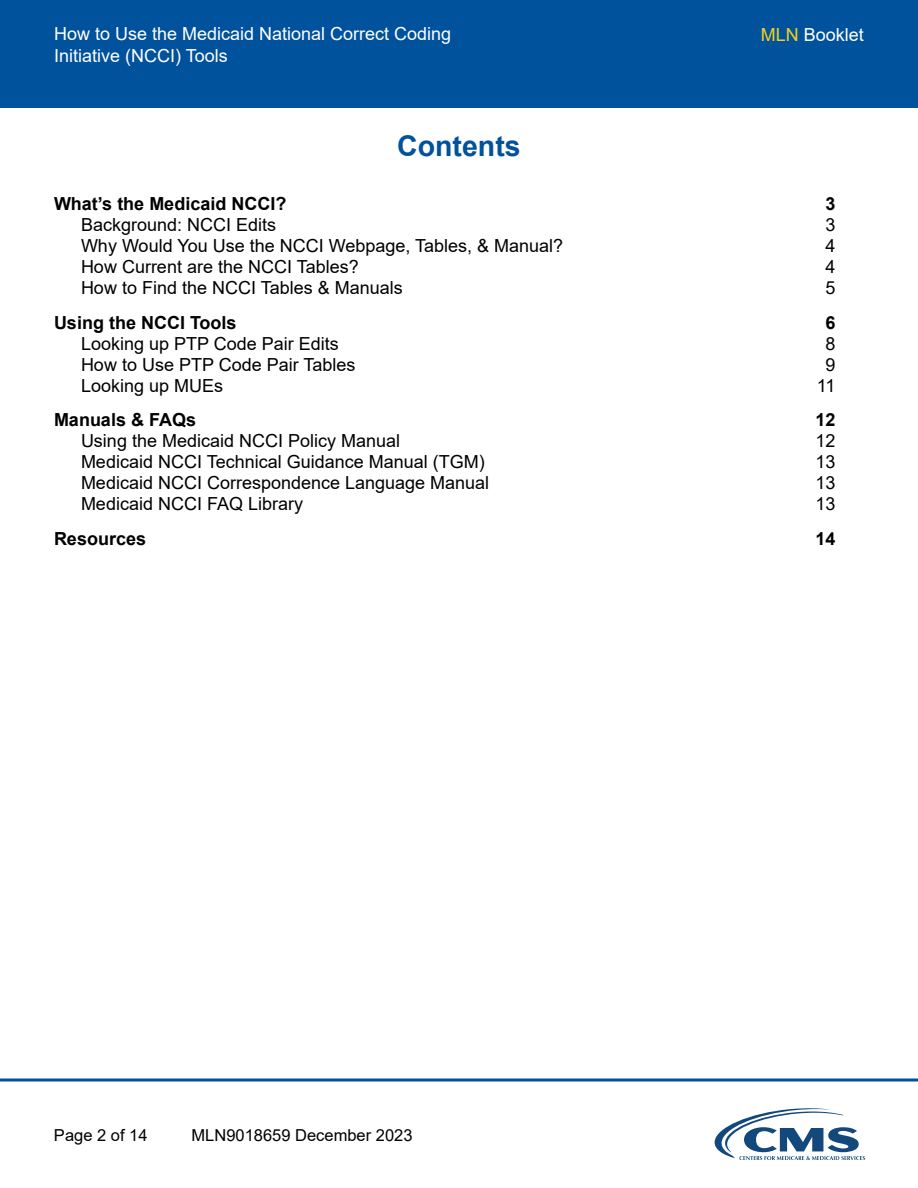
<style>
.page{position:relative;width:918px;height:1188px;background:#fff}
.page>*{position:absolute;margin:0;border:0;box-sizing:border-box;transform-origin:0 0}
.TOC_Title{font:700 28.5px "Arial";color:#00529c}
.t1{font:18px "Arial";color:#000}
.t2{font:18px "Arial";color:#fff}
.t3{font:700 18px "Arial";color:#000}
.t4{font:16.5px "Arial";color:#000}
.s1{color:#f3cf1e}
</style>
<div class="page">
<div style="left:0;top:0;width:918px;height:108px;background:#00529c"></div>
<svg style="left:714px;top:1108px;width:151px;height:52px"></svg>
<svg style="left:0;top:1078px;width:918px;height:4px;background:#3f7db4"></svg>
<p class="t2" style="left:54px;top:21px;width:399px">How to Use the Medicaid National Correct Coding</p>
<p class="t2" style="left:761px;top:22px;width:105px"><span class="s1">MLN</span> Booklet</p>
<p class="t2" style="left:54px;top:43px;width:175px">Initiative (NCCI) Tools</p>
<p class="TOC_Title" style="left:397px;top:126px;width:125px">Contents</p>
<p class="t3" style="left:54px;top:191px;width:234px">What’s the Medicaid NCCI?</p>
<p class="t3" style="left:825px;top:191px;width:12px">3</p>
<p class="t1" style="left:81px;top:213px;width:197px">Background: NCCI Edits</p>
<p class="t1" style="left:825px;top:213px;width:12px">3</p>
<p class="t1" style="left:81px;top:234px;width:484px">Why Would You Use the NCCI Webpage, Tables, &amp; Manual?</p>
<p class="t1" style="left:825px;top:234px;width:12px">4</p>
<p class="t1" style="left:81px;top:255px;width:279px">How Current are the NCCI Tables?</p>
<p class="t1" style="left:825px;top:255px;width:12px">4</p>
<p class="t1" style="left:81px;top:276px;width:323px">How to Find the NCCI Tables &amp; Manuals</p>
<p class="t1" style="left:825px;top:276px;width:12px">5</p>
<p class="t3" style="left:54px;top:310px;width:184px">Using the NCCI Tools</p>
<p class="t3" style="left:825px;top:310px;width:12px">6</p>
<p class="t1" style="left:81px;top:331px;width:259px">Looking up PTP Code Pair Edits</p>
<p class="t1" style="left:825px;top:331px;width:12px">8</p>
<p class="t1" style="left:81px;top:352px;width:276px">How to Use PTP Code Pair Tables</p>
<p class="t1" style="left:825px;top:352px;width:12px">9</p>
<p class="t1" style="left:81px;top:373px;width:144px">Looking up MUEs</p>
<p class="t1" style="left:817px;top:373px;width:20px">11</p>
<p class="t3" style="left:54px;top:407px;width:144px">Manuals &amp; FAQs</p>
<p class="t3" style="left:815px;top:407px;width:22px">12</p>
<p class="t1" style="left:81px;top:429px;width:321px">Using the Medicaid NCCI Policy Manual</p>
<p class="t1" style="left:815px;top:429px;width:22px">12</p>
<p class="t1" style="left:81px;top:450px;width:405px">Medicaid NCCI Technical Guidance Manual (TGM)</p>
<p class="t1" style="left:815px;top:450px;width:22px">13</p>
<p class="t1" style="left:81px;top:471px;width:410px">Medicaid NCCI Correspondence Language Manual</p>
<p class="t1" style="left:815px;top:471px;width:22px">13</p>
<p class="t1" style="left:81px;top:492px;width:224px">Medicaid NCCI FAQ Library</p>
<p class="t1" style="left:815px;top:492px;width:22px">13</p>
<p class="t3" style="left:54px;top:526px;width:94px">Resources</p>
<p class="t3" style="left:815px;top:526px;width:22px">14</p>
<p class="t4" style="left:54px;top:1123px;width:95px">Page 2 of 14</p>
<p class="t4" style="left:192px;top:1123px;width:223px">MLN9018659 December 2023</p>
</div>
